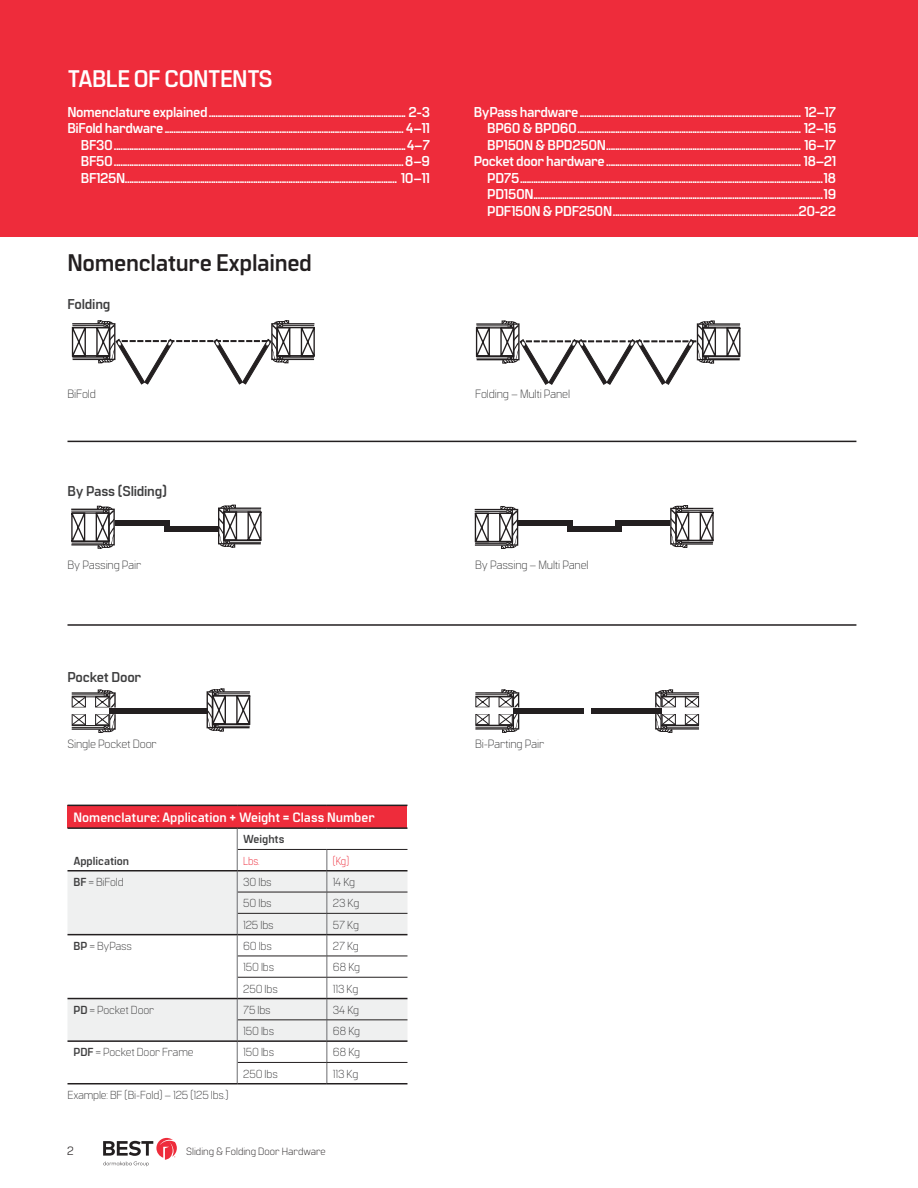
<style>
.page{position:relative;width:918px;height:1188px;background:#fff}
.page>*{position:absolute;margin:0;border:0;box-sizing:border-box;transform-origin:0 0}
.t1{font:700 24px "Manifold CF";letter-spacing:-.015em;color:#231f20}
.t2{font:700 24px "Manifold CF";letter-spacing:-.03em;color:#fff}
.t3{font:700 14.25px/16.5px "Manifold CF";letter-spacing:-.03em;color:#fff;text-align:right}
.t4{font:700 14.25px "Manifold CF";letter-spacing:-.015em;color:#3e3e3f}
.t5{font:700 13.5px "Manifold CF";color:#fff}
.t6{font:300 12px "Manifold CF";letter-spacing:-.015em;color:#3e3e3f}
.t7{font:12px "Manifold CF";color:#231f20}
.t8{font:300 11.7px "Manifold CF";letter-spacing:-.015em;color:#3e3e3f}
.t9{font:700 11.7px "Manifold CF";color:#3e3e3f}
.t10{font:300 11.7px "Manifold CF";color:#ee2c3b;scale:.9 1}
.t11{font:300 10.5px "Manifold CF";color:#231f20}
.s1{font-weight:700}
</style>
<div class="page">
<svg style="left:103px;top:1138px;width:74px;height:28px"></svg>
<svg style="left:72px;top:320px;width:243px;height:65px"></svg>
<svg style="left:476px;top:321px;width:264px;height:64px"></svg>
<svg style="left:71px;top:505px;width:44px;height:44px"></svg>
<svg style="left:218px;top:505px;width:44px;height:43px"></svg>
<div style="left:115px;top:520px;width:55px;height:6px;background:#231f20"></div>
<div style="left:164px;top:526px;width:55px;height:6px;background:#231f20"></div>
<svg style="left:475px;top:506px;width:43px;height:43px"></svg>
<div style="left:518px;top:520px;width:55px;height:6px;background:#231f20"></div>
<div style="left:616px;top:520px;width:54px;height:6px;background:#231f20"></div>
<div style="left:567px;top:527px;width:55px;height:5px;background:#231f20"></div>
<svg style="left:670px;top:505px;width:44px;height:43px"></svg>
<svg style="left:207px;top:689px;width:43px;height:43px"></svg>
<svg style="left:71px;top:689px;width:44px;height:44px"></svg>
<div style="left:70px;top:708px;width:49px;height:6px;background:#fff"></div>
<div style="left:109px;top:708px;width:98px;height:6px;background:#231f20"></div>
<svg style="left:475px;top:690px;width:44px;height:43px"></svg>
<div style="left:473px;top:708px;width:49px;height:6px;background:#fff"></div>
<div style="left:513px;top:708px;width:70px;height:6px;background:#231f20"></div>
<svg style="left:655px;top:690px;width:45px;height:43px"></svg>
<div style="left:652px;top:708px;width:49px;height:6px;background:#fff"></div>
<div style="left:591px;top:708px;width:71px;height:6px;background:#231f20"></div>
<div style="left:0;top:0;width:918px;height:237px;background:#ee2c3b"></div>
<div style="left:68px;top:805px;width:339px;height:23px;background:#ee2c3b"></div>
<svg style="left:68px;top:872px;width:339px;height:168px;fill:#eff0f0"></svg>
<hr style="left:238px;top:849px;width:89px;height:1px;background:#231f20">
<hr style="left:327px;top:849px;width:80px;height:1px;background:#231f20">
<svg style="left:326px;top:850px;width:1px;height:233px"></svg>
<hr style="left:238px;top:892px;width:89px;height:1px;background:#231f20">
<hr style="left:327px;top:892px;width:80px;height:1px;background:#231f20">
<hr style="left:238px;top:913px;width:89px;height:1px;background:#231f20">
<hr style="left:327px;top:913px;width:80px;height:1px;background:#231f20">
<hr style="left:238px;top:956px;width:89px;height:1px;background:#231f20">
<hr style="left:327px;top:956px;width:80px;height:1px;background:#231f20">
<hr style="left:238px;top:977px;width:89px;height:1px;background:#231f20">
<hr style="left:327px;top:977px;width:80px;height:1px;background:#231f20">
<hr style="left:238px;top:1019px;width:89px;height:1px;background:#231f20">
<hr style="left:327px;top:1019px;width:80px;height:1px;background:#231f20">
<hr style="left:238px;top:1062px;width:89px;height:1px;background:#231f20">
<hr style="left:327px;top:1062px;width:80px;height:1px;background:#231f20">
<svg style="left:237px;top:829px;width:1px;height:254px"></svg>
<hr style="left:68px;top:870px;width:169px;height:2px;background:#231f20">
<hr style="left:237px;top:870px;width:90px;height:2px;background:#231f20">
<hr style="left:327px;top:870px;width:80px;height:2px;background:#231f20">
<hr style="left:68px;top:934px;width:169px;height:1px;background:#231f20">
<hr style="left:237px;top:934px;width:90px;height:1px;background:#231f20">
<hr style="left:327px;top:934px;width:80px;height:1px;background:#231f20">
<hr style="left:68px;top:998px;width:169px;height:1px;background:#231f20">
<hr style="left:237px;top:998px;width:90px;height:1px;background:#231f20">
<hr style="left:327px;top:998px;width:80px;height:1px;background:#231f20">
<hr style="left:68px;top:1040px;width:169px;height:2px;background:#231f20">
<hr style="left:68px;top:1083px;width:169px;height:1px;background:#231f20">
<hr style="left:237px;top:1040px;width:90px;height:2px;background:#231f20">
<hr style="left:327px;top:1040px;width:80px;height:2px;background:#231f20">
<hr style="left:237px;top:1083px;width:90px;height:1px;background:#231f20">
<hr style="left:327px;top:1083px;width:80px;height:1px;background:#231f20">
<hr style="left:68px;top:805px;width:169px;height:1px;background:#231f20">
<hr style="left:237px;top:805px;width:90px;height:1px;background:#231f20">
<hr style="left:327px;top:805px;width:80px;height:1px;background:#231f20">
<hr style="left:68px;top:827px;width:169px;height:2px;background:#231f20">
<hr style="left:237px;top:827px;width:90px;height:2px;background:#231f20">
<hr style="left:327px;top:827px;width:80px;height:2px;background:#231f20">
<hr style="left:68px;top:441px;width:788px;height:1px;background:#231f20">
<hr style="left:68px;top:624px;width:788px;height:2px;background:#231f20">
<h1 class="t2" style="left:68px;top:64px;width:207px">TABLE OF CONTENTS</h1>
<p class="t3" style="left:68px;top:104px;width:364px">Nomenclature explained......................................................................................... 2-3<br>BiFold hardware............................................................................................................ 4–11<br>BF30....................................................................................................................................4–7<br>BF50...................................................................................................................................8–9<br>BF125N........................................................................................................................... 10–11</p>
<p class="t3" style="left:474px;top:104px;width:364px">ByPass hardware.................................................................................................... 12–17<br>BP60 &amp; BPD60..................................................................................................... 12–15<br>BP150N &amp; BPD250N........................................................................................ 16–17<br>Pocket door hardware........................................................................................ 18–21<br>PD75.........................................................................................................................................18<br>PD150N...................................................................................................................................19<br>PDF150N &amp; PDF250N....................................................................................20-22</p>
<h1 class="t1" style="left:68px;top:249px;width:246px">Nomenclature Explained</h1>
<p class="t4" style="left:68px;top:295px;width:44px">Folding</p>
<p class="t6" style="left:68px;top:387px;width:30px">BiFold</p>
<p class="t4" style="left:68px;top:483px;width:101px">By Pass (Sliding)</p>
<p class="t6" style="left:68px;top:558px;width:75px">By Passing Pair</p>
<p class="t4" style="left:68px;top:669px;width:75px">Pocket Door</p>
<p class="t6" style="left:68px;top:737px;width:91px">Single Pocket Door</p>
<p class="t5" style="left:74px;top:810px;width:303px">Nomenclature: Application + Weight = Class Number</p>
<p class="t9" style="left:74px;top:854px;width:57px">Application</p>
<p class="t9" style="left:243px;top:833px;width:43px">Weights</p>
<p class="t10" style="left:243px;top:854px;width:20px">Lbs.</p>
<p class="t10" style="left:333px;top:854px;width:20px">(Kg)</p>
<p class="t8" style="left:74px;top:875px;width:52px"><span class="s1">BF</span> = BiFold</p>
<p class="t8" style="left:243px;top:875px;width:30px">30 lbs</p>
<p class="t8" style="left:333px;top:875px;width:24px">14 Kg</p>
<p class="t8" style="left:243px;top:897px;width:30px">50 lbs</p>
<p class="t8" style="left:333px;top:897px;width:28px">23 Kg</p>
<p class="t8" style="left:243px;top:918px;width:32px">125 lbs</p>
<p class="t8" style="left:333px;top:918px;width:28px">57 Kg</p>
<p class="t8" style="left:74px;top:939px;width:60px"><span class="s1">BP</span> = ByPass</p>
<p class="t8" style="left:243px;top:939px;width:30px">60 lbs</p>
<p class="t8" style="left:333px;top:939px;width:27px">27 Kg</p>
<p class="t8" style="left:243px;top:960px;width:33px">150 lbs</p>
<p class="t8" style="left:333px;top:960px;width:29px">68 Kg</p>
<p class="t8" style="left:243px;top:982px;width:36px">250 lbs</p>
<p class="t8" style="left:333px;top:982px;width:27px">113 Kg</p>
<p class="t8" style="left:74px;top:1003px;width:82px"><span class="s1">PD</span> = Pocket Door</p>
<p class="t8" style="left:243px;top:1003px;width:29px">75 lbs</p>
<p class="t8" style="left:333px;top:1003px;width:28px">34 Kg</p>
<p class="t8" style="left:243px;top:1024px;width:33px">150 lbs</p>
<p class="t8" style="left:333px;top:1024px;width:29px">68 Kg</p>
<p class="t8" style="left:74px;top:1046px;width:122px"><span class="s1">PDF</span> = Pocket Door Frame</p>
<p class="t8" style="left:243px;top:1046px;width:33px">150 lbs</p>
<p class="t8" style="left:333px;top:1046px;width:29px">68 Kg</p>
<p class="t8" style="left:243px;top:1067px;width:36px">250 lbs</p>
<p class="t8" style="left:333px;top:1067px;width:27px">113 Kg</p>
<p class="t8" style="left:68px;top:1088px;width:162px">Example: BF (Bi-Fold) – 125 (125 lbs.)</p>
<p class="t7" style="left:67px;top:1144px;width:8px">2</p>
<p class="t11" style="left:186px;top:1145px;width:141px">Sliding &amp; Folding Door Hardware</p>
<p class="t6" style="left:475px;top:387px;width:97px">Folding – Multi Panel</p>
<p class="t6" style="left:475px;top:558px;width:115px">By Passing – Multi Panel</p>
<p class="t6" style="left:475px;top:737px;width:71px">Bi-Parting Pair</p>
</div>
